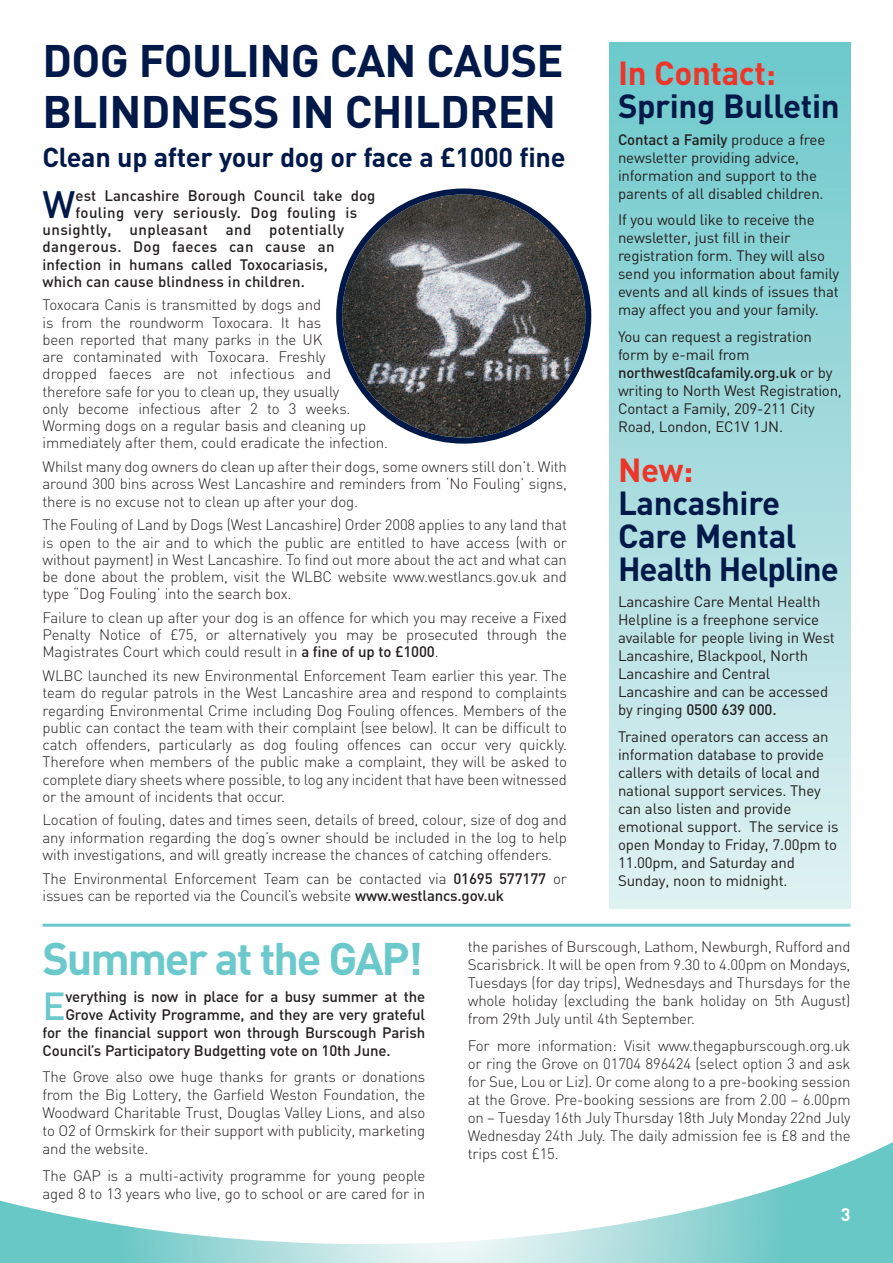
<style>
.page{position:relative;width:893px;height:1263px;background:#fff}
.page>*{position:absolute;margin:0;border:0;box-sizing:border-box;transform-origin:0 0}
.t1{font:700 45px/51px "DIN";letter-spacing:-.015em;color:#001949}
.t2{font:700 45px "DIN";letter-spacing:-.05em;color:#6bc9cc}
.t3{font:500 38.7px "DIN";color:#6bc9cc}
.t4{font:500 37.65px "DIN";color:#001949}
.t5{font:700 33px/33px "DIN";letter-spacing:-.01em;color:#001949}
.t6{font:700 33px "DIN";letter-spacing:-.01em;color:#ee3529}
.t7{font:700 27px "DIN";letter-spacing:-.01em;color:#001949}
.t8{font:700 18px "DIN";color:#fff}
.t9{font:300 15px/17.2px "DIN";letter-spacing:-.01em;color:#231f20;text-align:justify}
.t10{font:15px/18px "DIN";letter-spacing:-.01em;color:#231f20}
.t11{font:500 15px "DIN";letter-spacing:-.005em;color:#231f20}
.t12{font:500 15px "DIN";letter-spacing:.025em;color:#231f20}
.s1{font-weight:500}
</style>
<div class="page">
<svg style="left:0;top:1142px;width:893px;height:121px"></svg>
<div style="left:609px;top:43px;width:241px;height:865px;background:linear-gradient(to bottom,#6dc8cc,#e1f1f2)"></div>
<svg style="left:336px;top:188px;width:255px;height:256px"></svg>
<hr style="left:43px;top:924px;width:807px;height:3px;background:#6bc9cc">
<h1 class="t1" style="left:43px;top:39px;width:523px">DOG FOULING CAN CAUSE<br>BLINDNESS IN CHILDREN</h1>
<h3 class="t7" style="left:43px;top:147px;width:525px">Clean up after your dog or face a £1000 fine</h3>
<h3 class="t4" style="left:43px;top:191px;width:34px">W</h3>
<p class="t11" style="left:76px;top:190px;width:301px">est Lancashire Borough Council take dog</p>
<p class="t12" style="left:76px;top:207px;width:283px">fouling very seriously. Dog fouling is</p>
<p class="t12" style="left:43px;top:224px;width:303px">unsightly, unpleasant and potentially</p>
<p class="t12" style="left:43px;top:242px;width:294px">dangerous. Dog faeces can cause an</p>
<p class="t11" style="left:43px;top:259px;width:287px">infection in humans called Toxocariasis,</p>
<p class="t11" style="left:43px;top:276px;width:264px">which can cause blindness in children.</p>
<p class="t9" style="left:43px;top:298px;width:347px;text-align:left">Toxocara Canis is transmitted by dogs and<br>is from the roundworm Toxocara. It has<br>been reported that many parks in the UK<br>are contaminated with Toxocara. Freshly<br>dropped faeces are not infectious and therefore safe for you to clean up, they usually<br>only become infectious after 2 to 3 weeks.<br>Worming dogs on a regular basis and cleaning up immediately after them, could eradicate the infection.</p>
<p class="t9" style="left:43px;top:460px;width:526px">Whilst many dog owners do clean up after their dogs, some owners still don’t. With around 300 bins across West Lancashire and reminders from ‘No Fouling’ signs, there is no excuse not to clean up after your dog.</p>
<p class="t9" style="left:43px;top:518px;width:526px">The Fouling of Land by Dogs (West Lancashire) Order 2008 applies to any land that is open to the air and to which the public are entitled to have access (with or without payment) in West Lancashire. To find out more about the act and what can be done about the problem, visit the WLBC website www.westlancs.gov.uk and type “Dog Fouling’ into the search box.</p>
<p class="t9" style="left:43px;top:611px;width:526px">Failure to clean up after your dog is an offence for which you may receive a Fixed Penalty Notice of £75, or alternatively you may be prosecuted through the Magistrates Court which could result in <span class="s1">a fine of up to £1000</span>.</p>
<p class="t9" style="left:43px;top:669px;width:526px">WLBC launched its new Environmental Enforcement Team earlier this year. The team do regular patrols in the West Lancashire area and respond to complaints regarding Environmental Crime including Dog Fouling offences. Members of the public can contact the team with their complaint (see below). It can be difficult to catch offenders, particularly as dog fouling offences can occur very quickly.<br>Therefore when members of the public make a complaint, they will be asked to complete diary sheets where possible, to log any incident that have been witnessed or the amount of incidents that occur.</p>
<p class="t9" style="left:43px;top:813px;width:526px">Location of fouling, dates and times seen, details of breed, colour, size of dog and any information regarding the dog’s owner should be included in the log to help with investigations, and will greatly increase the chances of catching offenders.</p>
<p class="t9" style="left:43px;top:871px;width:526px">The Environmental Enforcement Team can be contacted via <span class="s1">01695 577177</span> or issues can be reported via the Council’s website <span class="s1">www.westlancs.gov.uk</span></p>
<h3 class="t6" style="left:618px;top:62px;width:159px">In Contact:</h3>
<h3 class="t5" style="left:618px;top:93px;width:223px">Spring Bulletin</h3>
<p class="t10" style="left:618px;top:132px;width:209px"><span class="s1">Contact a Family</span> produce a free newsletter providing advice, information and support to the parents of all disabled children.</p>
<p class="t10" style="left:618px;top:212px;width:223px">If you would like to receive the newsletter, just fill in their registration form. They will also send you information about family events and all kinds of issues that may affect you and your family.</p>
<p class="t10" style="left:618px;top:329px;width:225px">You can request a registration form by e-mail from <span class="s1">northwest@cafamily.org.uk</span> or by writing to North West Registration,<br>Contact a Family, 209-211 City<br>Road, London, EC1V 1JN.</p>
<h3 class="t6" style="left:618px;top:458px;width:77px">New:</h3>
<h3 class="t5" style="left:618px;top:489px;width:222px">Lancashire<br>Care Mental<br>Health Helpline</h3>
<p class="t10" style="left:618px;top:594px;width:218px">Lancashire Care Mental Health<br>Helpline is a freephone service available for people living in West<br>Lancashire, Blackpool, North<br>Lancashire and Central<br>Lancashire and can be accessed by ringing <span class="s1">0500 639 000.</span></p>
<p class="t10" style="left:618px;top:729px;width:222px">Trained operators can access an information database to provide callers with details of local and national support services. They can also listen and provide emotional support. The service is open Monday to Friday, 7.00pm to<br>11.00pm, and Saturday and<br>Sunday, noon to midnight.</p>
<h1 class="t2" style="left:43px;top:943px;width:382px">Summer at the GAP!</h1>
<h2 class="t3" style="left:43px;top:992px;width:25px">E</h2>
<p class="t11" style="left:65px;top:991px;width:361px">verything is now in place for a busy summer at the</p>
<p class="t11" style="left:65px;top:1009px;width:361px">Grove Activity Programme, and they are very grateful</p>
<p class="t11" style="left:43px;top:1027px;width:384px">for the financial support won through Burscough Parish</p>
<p class="t11" style="left:43px;top:1045px;width:350px">Council’s Participatory Budgetting vote on 10th June.</p>
<p class="t9" style="left:43px;top:1070px;width:384px;line-height:18px">The Grove also owe huge thanks for grants or donations from the Big Lottery, the Garfield Weston Foundation, the Woodward Charitable Trust, Douglas Valley Lions, and also to O2 of Ormskirk for their support with publicity, marketing and the website.</p>
<p class="t9" style="left:43px;top:1168px;width:384px;line-height:18px">The GAP is a multi-activity programme for young people aged 8 to 13 years who live, go to school or are cared for in</p>
<p class="t9" style="left:468px;top:940px;width:384px;line-height:18px">the parishes of Burscough, Lathom, Newburgh, Rufford and Scarisbrick. It will be open from 9.30 to 4.00pm on Mondays, Tuesdays (for day trips), Wednesdays and Thursdays for the whole holiday (excluding the bank holiday on 5th August) from 29th July until 4th September.</p>
<p class="t9" style="left:468px;top:1038px;width:384px;line-height:18px">For more information: Visit www.thegapburscough.org.uk or ring the Grove on 01704 896424 (select option 3 and ask for Sue, Lou or Liz). Or come along to a pre-booking session at the Grove. Pre-booking sessions are from 2.00 – 6.00pm on – Tuesday 16th July Thursday 18th July Monday 22nd July Wednesday 24th July. The daily admission fee is £8 and the trips cost £15.</p>
<p class="t8" style="left:841px;top:1208px;width:11px">3</p>
</div>
